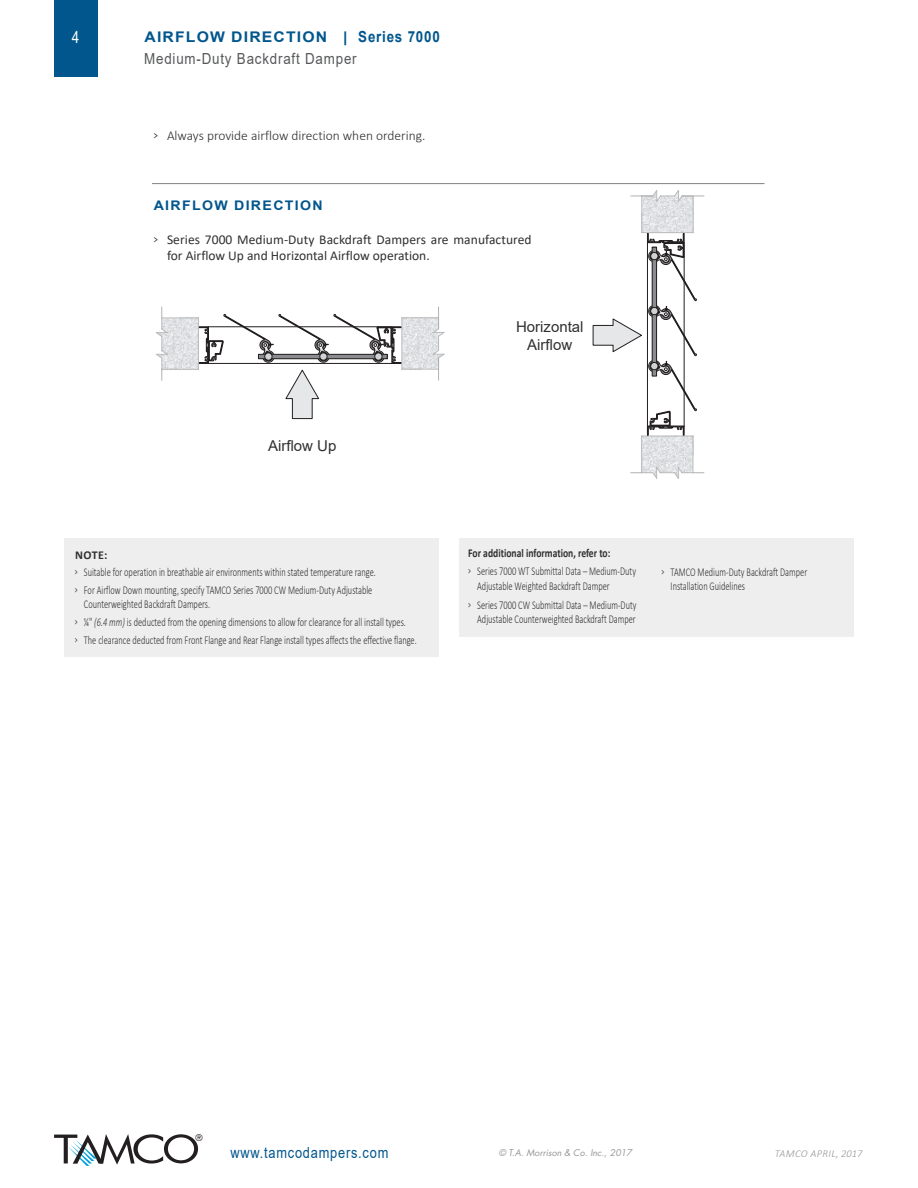
<style>
.page{position:relative;width:918px;height:1188px;background:#fff}
.page>*{position:absolute;margin:0;border:0;box-sizing:border-box;transform-origin:0 0}
.Standard_Config{font:16.5px "Arial Narrow";color:#fff}
.t1{font:15.3px "Arial";letter-spacing:.06em;color:#57585a;scale:.88 1}
.t2{font:15.3px "Arial";letter-spacing:.06em;color:#00568d;scale:.84 1}
.t3{font:15px "Arial";color:#312f30}
.t4{font:700 14.7px "Arial";letter-spacing:.075em;color:#00568d;scale:1.07 1}
.t5{font:13.5px/16.2px "Calibri";color:#312f30}
.t6{font:300 13.5px "Calibri";color:#312f30}
.t7{font:700 13.2px "Arial";letter-spacing:.095em;color:#00568d;scale:1.07 1}
.t8{font:300 12px/14.4px "Calibri";color:#312f30;scale:.7 1}
.Paragraph_Style_1{font:700 12px "Calibri";color:#312f30;scale:.8 1}
.Paragraph_Style_1-2{font:700 12px "Calibri";color:#312f30}
.t9{font:italic 300 10.5px "Calibri";letter-spacing:.04em;color:#939598}
.t10{font:italic 9px "Futura Std";color:#939598}
.t11{font:9px "Futura Std";color:#231f20}
.s1{font-size:15.3px}
.s2{font-family:"Agency FB";font-weight:400}
.s3{font-family:"Agency FB"}
.s4{font-style:italic}
</style>
<div class="page">
<div style="left:54px;top:0;width:43px;height:77px;background:#00568d"></div>
<div style="left:459px;top:538px;width:395px;height:98px;background:#eeeeef"></div>
<div style="left:64px;top:538px;width:375px;height:119px;background:#eeeeef"></div>
<svg style="left:593px;top:190px;width:111px;height:289px"></svg>
<svg style="left:156px;top:307px;width:289px;height:112px"></svg>
<hr style="left:152px;top:183px;width:612px;height:1px;background:#808285">
<svg style="left:54px;top:1134px;width:144px;height:32px"></svg>
<p class="Standard_Config" style="left:72px;top:25px;width:9px">4</p>
<p class="t4" style="left:144px;top:26px;width:278px">AIRFLOW DIRECTION | <span class="s1">Series 7000</span></p>
<p class="t1" style="left:144px;top:48px;width:243px">Medium-Duty Backdraft Damper</p>
<p class="t6" style="left:154px;top:128px;width:274px"><span class="s2">&gt;</span> Always provide airflow direction when ordering.</p>
<p class="t7" style="left:154px;top:196px;width:160px">AIRFLOW DIRECTION</p>
<p class="t5" style="left:167px;top:231px;width:366px;text-indent:-14px"><span class="s3">&gt;</span> Series 7000 Medium-Duty Backdraft Dampers are manufactured for Airflow Up and Horizontal Airflow operation.</p>
<p class="t3" style="left:268px;top:436px;width:70px">Airflow Up</p>
<p class="t3" style="left:516px;top:316px;width:69px">Horizontal</p>
<p class="t3" style="left:527px;top:334px;width:46px">Airflow</p>
<p class="Paragraph_Style_1-2" style="left:75px;top:546px;width:34px">NOTE:</p>
<p class="t8" style="left:75px;top:565px;width:432px"><span class="s2">&gt;</span> Suitable for operation in breathable air environments within stated temperature range.</p>
<p class="t8" style="left:84px;top:583px;width:414px;text-indent:-9px"><span class="s2">&gt;</span> For Airflow Down mounting, specify TAMCO Series 7000 CW Medium-Duty Adjustable<br>Counterweighted Backdraft Dampers.</p>
<p class="t8" style="left:75px;top:615px;width:475px"><span class="s2">&gt;</span> ¼" <span class="s4">(6.4 mm)</span> is deducted from the opening dimensions to allow for clearance for all install types.</p>
<p class="t8" style="left:75px;top:632px;width:490px"><span class="s2">&gt;</span> The clearance deducted from Front Flange and Rear Flange install types affects the effective flange.</p>
<p class="Paragraph_Style_1" style="left:468px;top:544px;width:179px">For additional information, refer to:</p>
<p class="t8" style="left:477px;top:564px;width:228px;text-indent:-9px"><span class="s2">&gt;</span> Series 7000 WT Submittal Data ─ Medium-Duty<br>Adjustable Weighted Backdraft Damper</p>
<p class="t8" style="left:468px;top:597px;width:242px;text-align:right"><span class="s2">&gt;</span> Series 7000 CW Submittal Data ─ Medium-Duty<br>Adjustable Counterweighted Backdraft Damper</p>
<p class="t8" style="left:671px;top:564px;width:197px;text-indent:-9px"><span class="s2">&gt;</span> TAMCO Medium-Duty Backdraft Damper<br>Installation Guidelines</p>
<p class="t11" style="left:195px;top:1132px;width:9px">®</p>
<p class="t2" style="left:230px;top:1142px;width:189px">www.tamcodampers.com</p>
<p class="t10" style="left:499px;top:1147px;width:135px">© T.A. Morrison &amp; Co. Inc., 2017</p>
<p class="t9" style="left:775px;top:1147px;width:89px">TAMCO APRIL, 2017</p>
</div>
